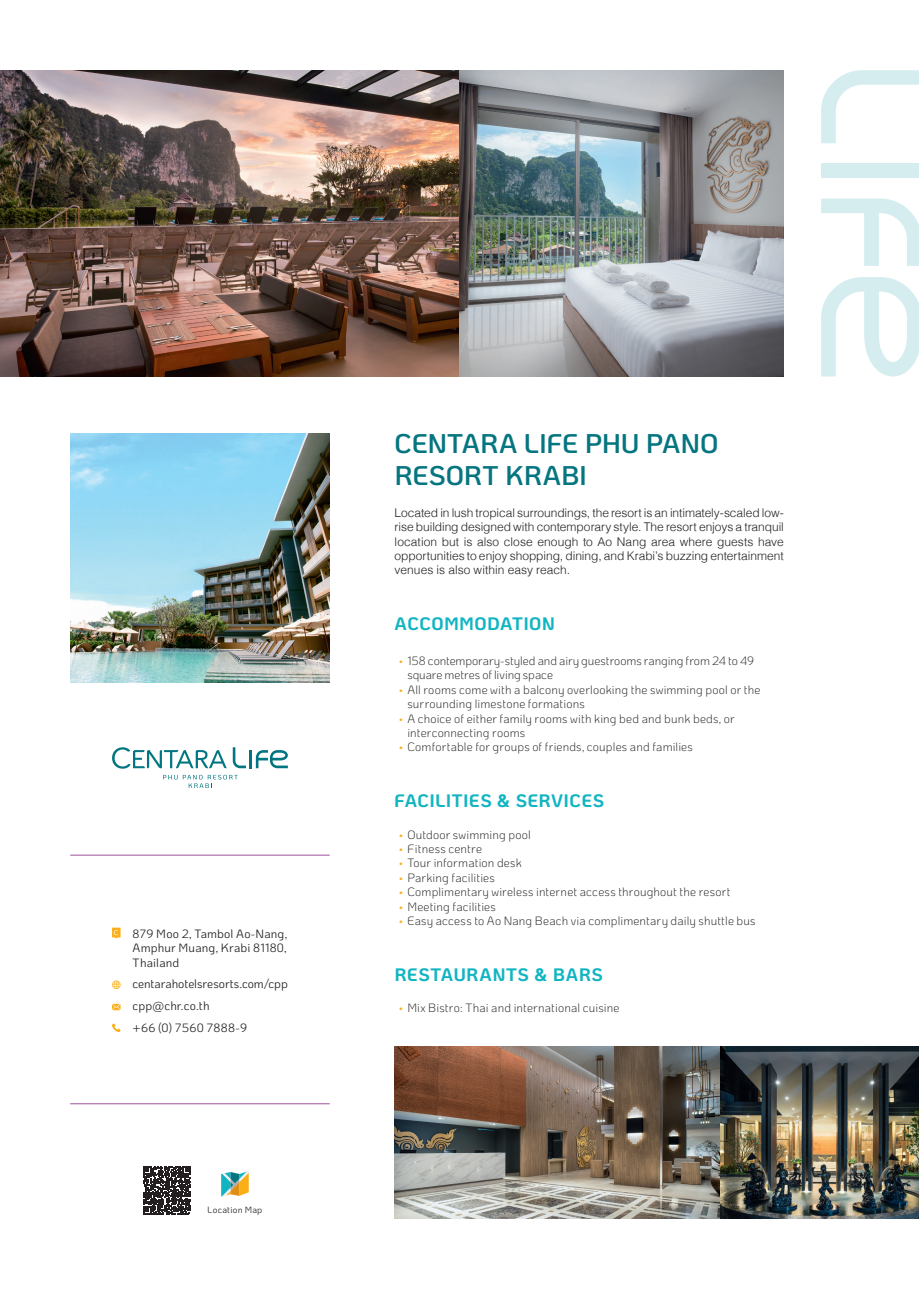
<style>
.page{position:relative;width:919px;height:1289px;background:#fff}
.page>*{position:absolute;margin:0;border:0;box-sizing:border-box;transform-origin:0 0}
.t1{font:600 27px/32.4px "Ko Ho";color:#057580}
.t2{font:700 18px "Ko Ho";letter-spacing:.025em;color:#11b5c2}
.t3{font:300 12px/14.4px "Ko Ho";letter-spacing:.015em;color:#231f20}
.t4{font:300 12px/14.4px "Helvetica";color:#231f20;text-align:justify}
.t5{font:12px/14.4px "Ko Ho";letter-spacing:.015em;color:#231f20;text-align:justify}
.t6{font:300 12px/14.4px "Ko Ho";letter-spacing:-.005em;color:#231f20}
.t7{font:9px "Ko Ho";letter-spacing:.025em;color:#231f20}
.s1{font-size:10.5px;color:#faaf18}
</style>
<div class="page">
<img style="left:70px;top:434px;width:260px;height:248px">
<hr style="left:70px;top:854px;width:260px;height:1px;background:#9d509f">
<hr style="left:70px;top:1103px;width:260px;height:1px;background:#9d509f">
<svg style="left:221px;top:1171px;width:28px;height:25px"></svg>
<svg style="left:112px;top:927px;width:8px;height:11px"></svg>
<svg style="left:112px;top:980px;width:8px;height:9px"></svg>
<svg style="left:112px;top:1003px;width:8px;height:7px"></svg>
<svg style="left:112px;top:1023px;width:9px;height:9px"></svg>
<img style="left:394px;top:1046px;width:524px;height:172px">
<svg style="left:821px;top:277px;width:97px;height:99px"></svg>
<svg style="left:821px;top:70px;width:97px;height:73px"></svg>
<svg style="left:821px;top:198px;width:97px;height:68px"></svg>
<div style="left:821px;top:164px;width:97px;height:14px;background:#d6edf0"></div>
<img style="left:0;top:70px;width:783px;height:306px">
<svg style="left:112px;top:747px;width:115px;height:21px"></svg>
<svg style="left:233px;top:747px;width:13px;height:21px"></svg>
<svg style="left:256px;top:750px;width:32px;height:18px"></svg>
<hr style="left:249px;top:750px;width:3px;height:18px;background:#017581">
<svg style="left:163px;top:775px;width:14px;height:4px"></svg>
<svg style="left:183px;top:774px;width:55px;height:14px"></svg>
<svg style="left:143px;top:1166px;width:48px;height:48px"></svg>
<p class="t5" style="left:132px;top:926px;width:156px">879 Moo 2, Tambol Ao-Nang, Amphur Muang, Krabi 81180, Thailand</p>
<p class="t5" style="left:132px;top:973px;width:157px;line-height:21.8px;text-align:left">centarahotelsresorts.com/cpp cpp@chr.co.th<br>+66 (0) 7560 7888-9</p>
<p class="t7" style="left:207px;top:1202px;width:56px">Location Map</p>
<h1 class="t1" style="left:394px;top:427px;width:325px">CENTARA LIFE PHU PANO<br>RESORT KRABI</h1>
<p class="t4" style="left:394px;top:504px;width:391px">Located in lush tropical surroundings, the resort is an intimately-scaled low&shy;rise building designed with contemporary style. The resort enjoys a tranquil location but is also close enough to Ao Nang area where guests have opportunities to enjoy shopping, dining, and Krabi’s buzzing entertainment venues is also within easy reach.</p>
<h2 class="t2" style="left:394px;top:608px;width:162px">ACCOMMODATION</h2>
<p class="t6" style="left:407px;top:653px;width:348px;text-indent:-9px"><span class="s1">•</span> 158 contemporary-styled and airy guestrooms ranging from 24 to 49 square metres of living space</p>
<p class="t3" style="left:407px;top:682px;width:354px;text-indent:-9px"><span class="s1">•</span> All rooms come with a balcony overlooking the swimming pool or the surrounding limestone formations</p>
<p class="t3" style="left:407px;top:711px;width:329px;text-indent:-9px"><span class="s1">•</span> A choice of either family rooms with king bed and bunk beds, or interconnecting rooms</p>
<p class="t3" style="left:399px;top:740px;width:295px"><span class="s1">•</span> Comfortable for groups of friends, couples and families</p>
<h2 class="t2" style="left:394px;top:785px;width:211px">FACILITIES &amp; SERVICES</h2>
<p class="t3" style="left:399px;top:827px;width:133px"><span class="s1">•</span> Outdoor swimming pool</p>
<p class="t3" style="left:399px;top:841px;width:85px"><span class="s1">•</span> Fitness centre</p>
<p class="t3" style="left:399px;top:856px;width:124px"><span class="s1">•</span> Tour information desk</p>
<p class="t3" style="left:399px;top:870px;width:98px"><span class="s1">•</span> Parking facilities</p>
<p class="t3" style="left:399px;top:885px;width:333px"><span class="s1">•</span> Complimentary wireless internet access throughout the resort</p>
<p class="t3" style="left:399px;top:899px;width:99px"><span class="s1">•</span> Meeting facilities</p>
<p class="t3" style="left:399px;top:913px;width:358px"><span class="s1">•</span> Easy access to Ao Nang Beach via complimentary daily shuttle bus</p>
<h2 class="t2" style="left:394px;top:959px;width:210px">RESTAURANTS &amp; BARS</h2>
<p class="t3" style="left:399px;top:1000px;width:222px"><span class="s1">•</span> Mix Bistro: Thai and international cuisine</p>
</div>
